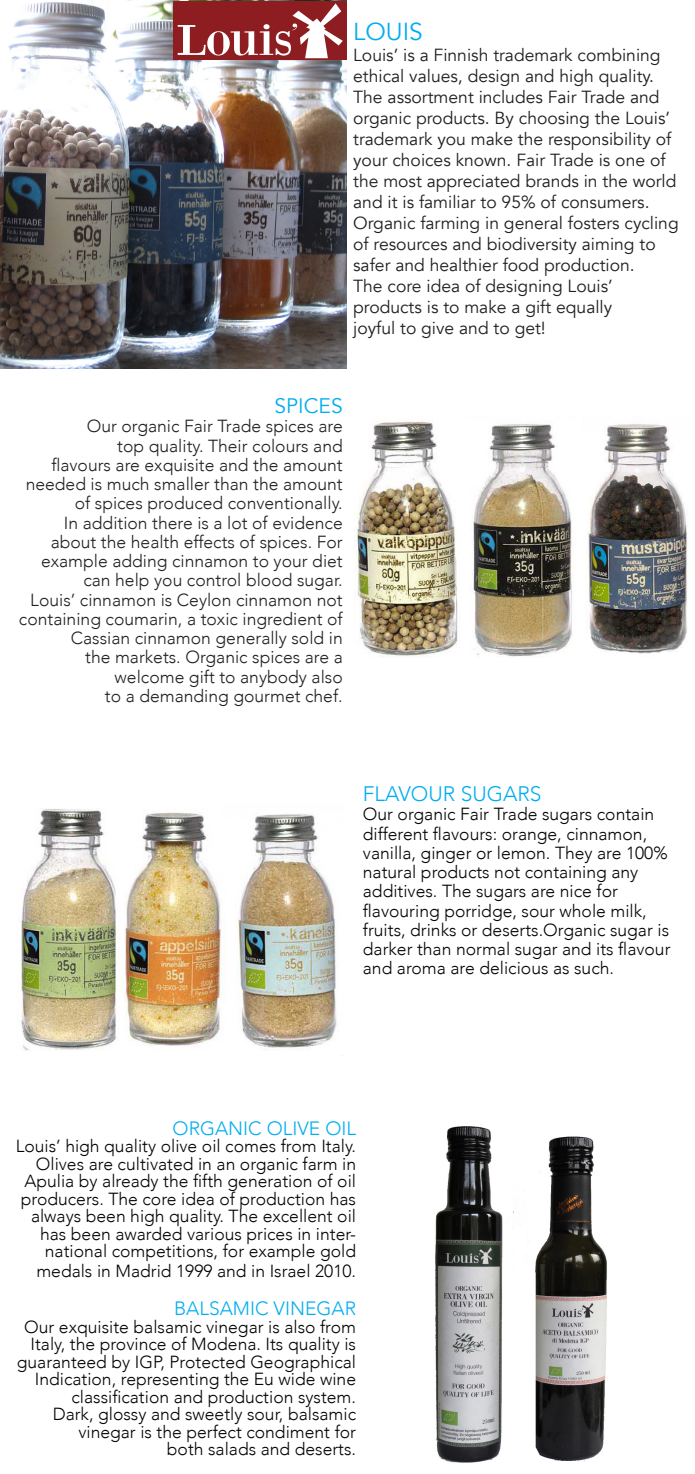
<style>
.page{position:relative;width:695px;height:1474px;background:#fff}
.page>*{position:absolute;margin:0;border:0;box-sizing:border-box;transform-origin:0 0}
.t1{font:24.5px "Avenir";color:#00aeef}
.t2{font:300 21px "Avenir";color:#00aeef}
.t3{font:21px "Avenir";color:#00aeef}
.t4{font:300 19.25px "Avenir";color:#00aeef}
.t5{font:300 17.5px/17.5px "Avenir";color:#040503}
.t6{font:17.5px/21px "Avenir";color:#231f20}
.t7{font:300 17.5px/19.2px "Avenir";color:#231f20;text-align:right}
</style>
<div class="page">
<img style="left:1px;top:0;width:345px;height:368px">
<div style="left:173px;top:1px;width:174px;height:58px;background:#8d1d20"></div>
<svg style="left:178px;top:3px;width:165px;height:55px"></svg>
<img style="left:354px;top:421px;width:334px;height:236px">
<img style="left:21px;top:809px;width:318px;height:242px">
<img style="left:435px;top:1126px;width:172px;height:337px">
<p class="t1" style="left:353px;top:17px;width:71px">LOUIS</p>
<p class="t6" style="left:353px;top:44px;width:325px">Louis’ is a Finnish trademark combining ethical values, design and high quality.<br>The assortment includes Fair Trade and organic products. By choosing the Louis’ trademark you make the responsibility of your choices known. Fair Trade is one of the most appreciated brands in the world and it is familiar to 95% of consumers.</p>
<p class="t6" style="left:353px;top:212px;width:327px">Organic farming in general fosters cycling of resources and biodiversity aiming to safer and healthier food production.</p>
<p class="t6" style="left:353px;top:275px;width:261px">The core idea of designing Louis’</p>
<p class="t6" style="left:353px;top:296px;width:260px">products is to make a gift equally</p>
<p class="t6" style="left:353px;top:317px;width:194px">joyful to give and to get!</p>
<p class="t3" style="left:274px;top:393px;width:70px">SPICES</p>
<p class="t7" style="left:87px;top:417px;width:257px">Our organic Fair Trade spices are</p>
<p class="t7" style="left:117px;top:436px;width:227px">top quality. Their colours and</p>
<p class="t7" style="left:26px;top:455px;width:318px">flavours are exquisite and the amount needed is much smaller than the amount of spices produced conventionally.</p>
<p class="t7" style="left:64px;top:513px;width:280px">In addition there is a lot of evidence</p>
<p class="t7" style="left:41px;top:532px;width:303px;text-align:center">about the health effects of spices. For example adding cinnamon to your diet</p>
<p class="t7" style="left:83px;top:571px;width:261px">can help you control blood sugar.</p>
<p class="t7" style="left:30px;top:590px;width:314px">Louis’ cinnamon is Ceylon cinnamon not</p>
<p class="t7" style="left:19px;top:609px;width:325px">containing coumarin, a toxic ingredient of<br>Cassian cinnamon generally sold in</p>
<p class="t7" style="left:85px;top:648px;width:259px">the markets. Organic spices are a</p>
<p class="t7" style="left:115px;top:667px;width:229px">welcome gift to anybody also</p>
<p class="t7" style="left:105px;top:686px;width:239px">to a demanding gourmet chef.</p>
<p class="t2" style="left:363px;top:781px;width:180px">FLAVOUR SUGARS</p>
<p class="t5" style="left:363px;top:805px;width:293px">Our organic Fair Trade sugars contain</p>
<p class="t5" style="left:363px;top:824px;width:286px">different flavours: orange, cinnamon,</p>
<p class="t5" style="left:363px;top:843px;width:306px;line-height:19.2px">vanilla, ginger or lemon. They are 100% natural products not containing any</p>
<p class="t5" style="left:363px;top:882px;width:256px">additives. The sugars are nice for</p>
<p class="t5" style="left:363px;top:901px;width:309px;line-height:19.2px">flavouring porridge, sour whole milk, fruits, drinks or deserts.Organic sugar is darker than normal sugar and its flavour and aroma are delicious as such.</p>
<p class="t4" style="left:172px;top:1116px;width:185px">ORGANIC OLIVE OIL</p>
<p class="t5" style="left:16px;top:1137px;width:342px;text-align:right">Louis’ high quality olive oil comes from Italy.<br>Olives are cultivated in an organic farm in Apulia by already the fifth generation of oil producers. The core idea of production has always been high quality. The excellent oil has been awarded various prices in inter&shy;national competitions, for example gold</p>
<p class="t5" style="left:36px;top:1261px;width:321px">medals in Madrid 1999 and in Israel 2010.</p>
<p class="t4" style="left:174px;top:1297px;width:183px">BALSAMIC VINEGAR</p>
<p class="t5" style="left:17px;top:1317px;width:341px;text-align:right">Our exquisite balsamic vinegar is also from Italy, the province of Modena. Its quality is guaranteed by IGP, Protected Geographical Indication, representing the Eu wide wine classification and production system.</p>
<p class="t5" style="left:53px;top:1405px;width:305px">Dark, glossy and sweetly sour, balsamic</p>
<p class="t5" style="left:78px;top:1422px;width:279px">vinegar is the perfect condiment for</p>
<p class="t5" style="left:167px;top:1440px;width:191px">both salads and deserts.</p>
</div>
